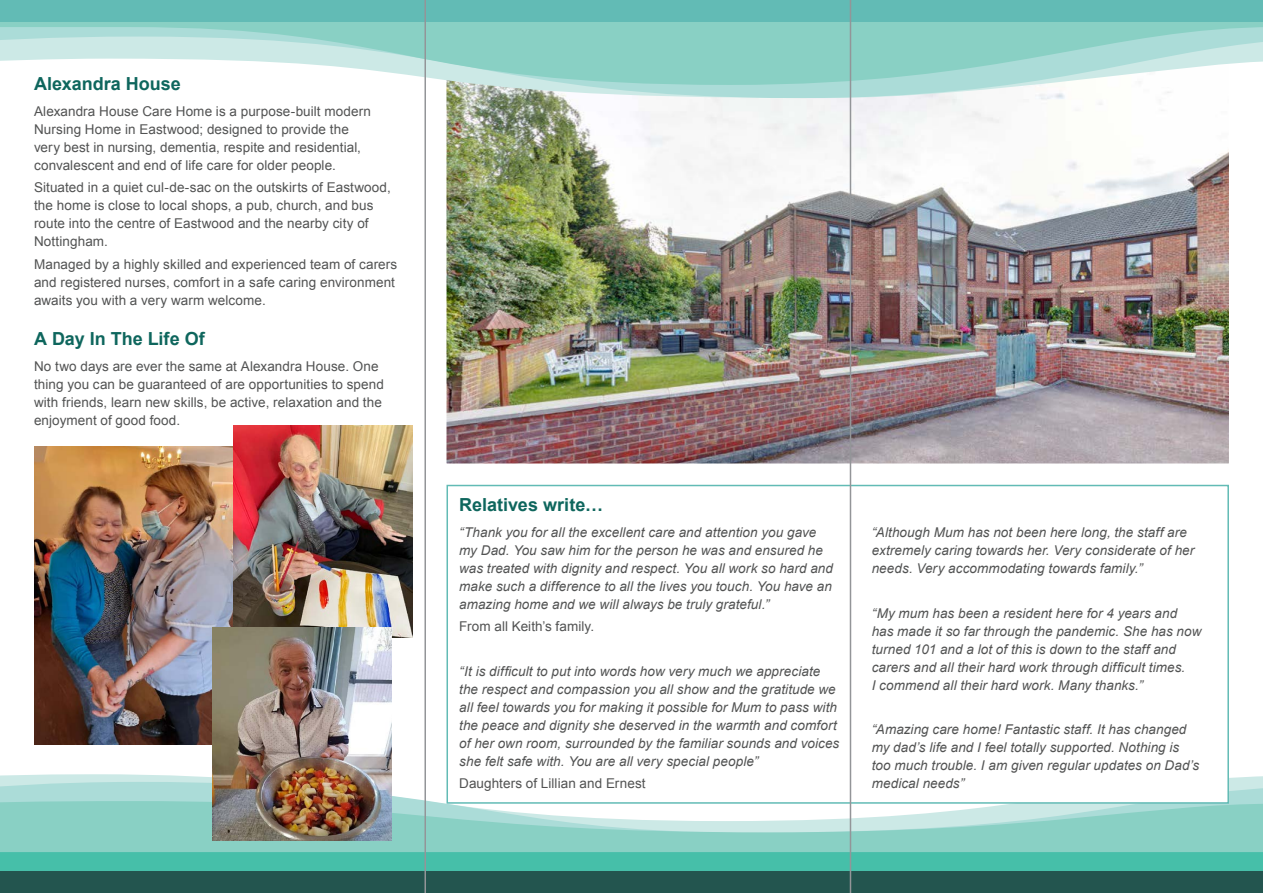
<style>
.page{position:relative;width:1263px;height:893px;background:#fff}
.page>*{position:absolute;margin:0;border:0;box-sizing:border-box;transform-origin:0 0}
.t1{font:700 18px "Arial";color:#0e665d}
.t2{font:italic 13.5px/18px "Arial";letter-spacing:.005em;color:#525353}
.t3{font:13.5px/18px "Arial";letter-spacing:.005em;color:#525353}
</style>
<div class="page">
<img style="left:34px;top:446px;width:200px;height:299px">
<svg style="left:0;top:774px;width:1263px;height:8px;fill:#cce9e6"></svg>
<div style="left:0;top:852px;width:1263px;height:41px;background:#46bfa9"></div>
<svg style="left:0;top:782px;width:1263px;height:19px;fill:#abdcd8"></svg>
<svg style="left:0;top:801px;width:1263px;height:51px;background:#a1d9d0"></svg>
<div style="left:0;top:872px;width:1263px;height:21px;background:#23554f"></div>
<img style="left:446px;top:98px;width:783px;height:365px">
<svg style="left:446px;top:85px;width:725px;height:13px"></svg>
<svg style="left:0;top:21px;width:1263px;height:64px;fill:#89d0c4"></svg>
<div style="left:0;top:0;width:1263px;height:21px;background:#62bbb5"></div>
<img style="left:234px;top:425px;width:178px;height:213px">
<div style="left:446px;top:485px;width:783px;height:319px;background:#fff;border:2px solid #62bbb5"></div>
<img style="left:213px;top:627px;width:178px;height:213px">
<hr style="left:424px;top:0;width:2px;height:893px;background:#939598">
<hr style="left:850px;top:0;width:1px;height:893px;background:#939598">
<h1 class="t1" style="left:34px;top:71px;width:148px">Alexandra House</h1>
<p class="t3" style="left:34px;top:103px;width:338px">Alexandra House Care Home is a purpose-built modern Nursing Home in Eastwood; designed to provide the very best in nursing, dementia, respite and residential, convalescent and end of life care for older people.</p>
<p class="t3" style="left:34px;top:179px;width:358px">Situated in a quiet cul-de-sac on the outskirts of Eastwood, the home is close to local shops, a pub, church, and bus route into the centre of Eastwood and the nearby city of Nottingham.</p>
<p class="t3" style="left:34px;top:255px;width:365px">Managed by a highly skilled and experienced team of carers and registered nurses, comfort in a safe caring environment awaits you with a very warm welcome.</p>
<h1 class="t1" style="left:34px;top:327px;width:172px">A Day In The Life Of</h1>
<p class="t3" style="left:34px;top:358px;width:351px">No two days are ever the same at Alexandra House. One thing you can be guaranteed of are opportunities to spend with friends, learn new skills, be active, relaxation and the enjoyment of good food.</p>
<h1 class="t1" style="left:459px;top:492px;width:145px">Relatives write…</h1>
<p class="t2" style="left:459px;top:524px;width:375px">“Thank you for all the excellent care and attention you gave my Dad. You saw him for the person he was and ensured he was treated with dignity and respect. You all work so hard and make such a difference to all the lives you touch. You have an amazing home and we will always be truly grateful.”</p>
<p class="t3" style="left:459px;top:618px;width:137px">From all Keith’s family.</p>
<p class="t2" style="left:459px;top:662px;width:381px">“It is difficult to put into words how very much we appreciate the respect and compassion you all show and the gratitude we all feel towards you for making it possible for Mum to pass with the peace and dignity she deserved in the warmth and comfort of her own room, surrounded by the familiar sounds and voices she felt safe with. You are all very special people”</p>
<p class="t3" style="left:459px;top:774px;width:188px">Daughters of Lillian and Ernest</p>
<p class="t2" style="left:872px;top:523px;width:324px">“Although Mum has not been here long, the staff are extremely caring towards her. Very considerate of her needs. Very accommodating towards family.”</p>
<p class="t2" style="left:872px;top:604px;width:331px">“My mum has been a resident here for 4 years and has made it so far through the pandemic. She has now turned 101 and a lot of this is down to the staff and carers and all their hard work through difficult times.<br>I commend all their hard work. Many thanks.”</p>
<p class="t2" style="left:872px;top:720px;width:329px">“Amazing care home! Fantastic staff. It has changed my dad’s life and I feel totally supported. Nothing is too much trouble. I am given regular updates on Dad’s medical needs”</p>
</div>
